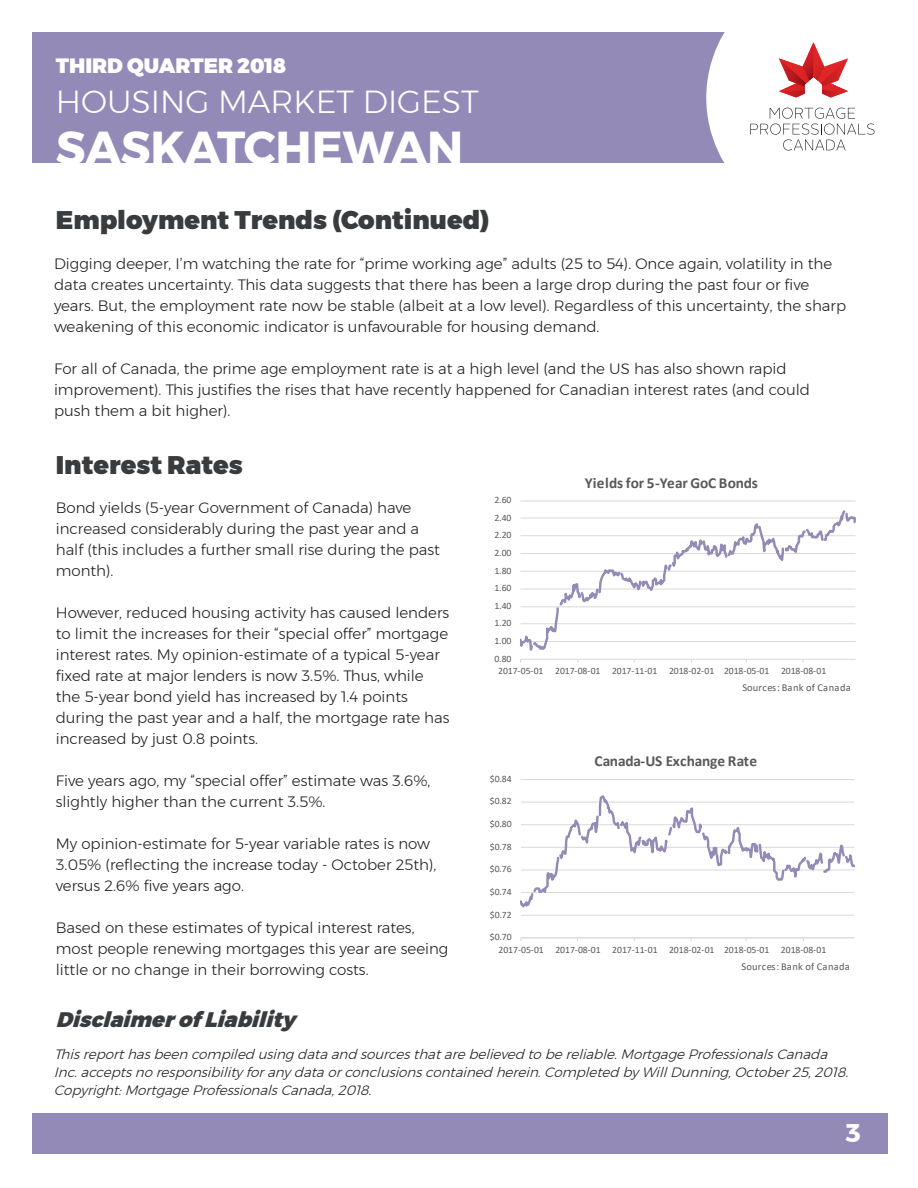
<style>
.page{position:relative;width:918px;height:1188px;background:#fff}
.page>*{position:absolute;margin:0;border:0;box-sizing:border-box;transform-origin:0 0}
.t1{font:700 46.05px "Montserrat";color:#fff}
.t2{font:300 31.8px "Montserrat";color:#fff}
.t3{font:900 25.5px "Montserrat";color:#393c3f}
.t4{font:700 25.5px "Montserrat";color:#fff}
.t5{font:italic 900 21px "Montserrat";color:#393c3f}
.t6{font:900 20.7px "Montserrat";color:#fff}
.t7{font:700 15.3px "Calibri";letter-spacing:-.01em;color:#595959}
.t8{font:300 15px/21px "Montserrat";color:#231f20}
.t9{font:italic 300 13.5px/18px "Montserrat";color:#231f20}
.t10{font:10.5px "Calibri";letter-spacing:.015em;color:#595959}
.t11{font:9.75px "Calibri";letter-spacing:-.005em;color:#595959}
</style>
<div class="page">
<div style="left:32px;top:32px;width:850px;height:131px;background:#948ab8"></div>
<div style="left:33px;top:1113px;width:855px;height:40px;background:#948ab8"></div>
<div style="left:706px;top:32px;width:176px;height:131px;background:#fff"></div>
<svg style="left:750px;top:108px;width:125px;height:43px;background:#ececec"></svg>
<svg style="left:779px;top:42px;width:69px;height:56px;background:#e99899"></svg>
<svg style="left:520px;top:501px;width:336px;height:159px"></svg>
<hr style="left:521px;top:779px;width:333px;height:1px;background:#dad9d8">
<hr style="left:521px;top:937px;width:333px;height:1px;background:#dad9d8">
<svg style="left:520px;top:795px;width:335px;height:121px"></svg>
<h3 class="t6" style="left:56px;top:49px;width:232px">THIRD QUARTER 2018</h3>
<h2 class="t2" style="left:56px;top:78px;width:425px">HOUSING MARKET DIGEST</h2>
<h1 class="t1" style="left:56px;top:111px;width:409px">SASKATCHEWAN</h1>
<h3 class="t3" style="left:56px;top:199px;width:435px">Employment Trends (Continued)</h3>
<p class="t8" style="left:54px;top:253px;width:794px">Digging deeper, I’m watching the rate for “prime working age” adults (25 to 54). Once again, volatility in the data creates uncertainty. This data suggests that there has been a large drop during the past four or five years. But, the employment rate now be stable (albeit at a low level). Regardless of this uncertainty, the sharp weakening of this economic indicator is unfavourable for housing demand.</p>
<p class="t8" style="left:54px;top:358px;width:758px">For all of Canada, the prime age employment rate is at a high level (and the US has also shown rapid improvement). This justifies the rises that have recently happened for Canadian interest rates (and could push them a bit higher).</p>
<h3 class="t3" style="left:56px;top:444px;width:189px">Interest Rates</h3>
<p class="t8" style="left:56px;top:497px;width:386px">Bond yields (5-year Government of Canada) have increased considerably during the past year and a half (this includes a further small rise during the past month).</p>
<p class="t8" style="left:56px;top:602px;width:395px">However, reduced housing activity has caused lenders to limit the increases for their “special offer” mortgage interest rates. My opinion-estimate of a typical 5-year fixed rate at major lenders is now 3.5%. Thus, while the 5-year bond yield has increased by 1.4 points during the past year and a half, the mortgage rate has increased by just 0.8 points.</p>
<p class="t8" style="left:56px;top:770px;width:376px">Five years ago, my “special offer” estimate was 3.6%, slightly higher than the current 3.5%.</p>
<p class="t8" style="left:56px;top:833px;width:382px">My opinion-estimate for 5-year variable rates is now<br>3.05% (reflecting the increase today - October 25th), versus 2.6% five years ago.</p>
<p class="t8" style="left:56px;top:917px;width:394px">Based on these estimates of typical interest rates, most people renewing mortgages this year are seeing little or no change in their borrowing costs.</p>
<h3 class="t5" style="left:56px;top:1002px;width:250px">DisclaimerofLiability</h3>
<p class="t11" style="left:494px;top:493px;width:19px">2.60</p>
<p class="t11" style="left:494px;top:511px;width:19px">2.40</p>
<p class="t11" style="left:494px;top:528px;width:19px">2.20</p>
<p class="t11" style="left:494px;top:546px;width:19px">2.00</p>
<p class="t11" style="left:494px;top:564px;width:19px">1.80</p>
<p class="t11" style="left:494px;top:581px;width:19px">1.60</p>
<p class="t11" style="left:494px;top:599px;width:19px">1.40</p>
<p class="t11" style="left:494px;top:616px;width:19px">1.20</p>
<p class="t11" style="left:494px;top:634px;width:19px">1.00</p>
<p class="t11" style="left:494px;top:652px;width:19px">0.80</p>
<p class="t7" style="left:585px;top:472px;width:175px">Yields for 5-Year GoC Bonds</p>
<p class="t11" style="left:498px;top:664px;width:330px">2017-05-01 2017-08-01 2017-11-01 2018-02-01 2018-05-01 2018-08-01</p>
<p class="t10" style="left:742px;top:681px;width:110px">Sources: Bank of Canada</p>
<p class="t11" style="left:490px;top:772px;width:23px">$0.84</p>
<p class="t11" style="left:490px;top:794px;width:23px">$0.82</p>
<p class="t11" style="left:490px;top:817px;width:23px">$0.80</p>
<p class="t11" style="left:490px;top:840px;width:23px">$0.78</p>
<p class="t11" style="left:490px;top:862px;width:23px">$0.76</p>
<p class="t11" style="left:490px;top:885px;width:23px">$0.74</p>
<p class="t11" style="left:490px;top:908px;width:23px">$0.72</p>
<p class="t11" style="left:490px;top:930px;width:23px">$0.70</p>
<p class="t7" style="left:595px;top:750px;width:164px">Canada-US Exchange Rate</p>
<p class="t11" style="left:499px;top:943px;width:329px">2017-05-01 2017-08-01 2017-11-01 2018-02-01 2018-05-01 2018-08-01</p>
<p class="t10" style="left:742px;top:959px;width:110px">Sources: Bank of Canada</p>
<p class="t9" style="left:54px;top:1045px;width:801px">Thisreporthasbeencompiledusingdataandsourcesthatarebelievedtobereliable.MortgageProfessionalsCanada<br>Inc.acceptsnoresponsibilityforanydataorconclusionscontainedherein.CompletedbyWillDunning,October25,2018.<br>Copyright:MortgageProfessionalsCanada,2018.</p>
<h3 class="t4" style="left:845px;top:1113px;width:17px">3</h3>
</div>
